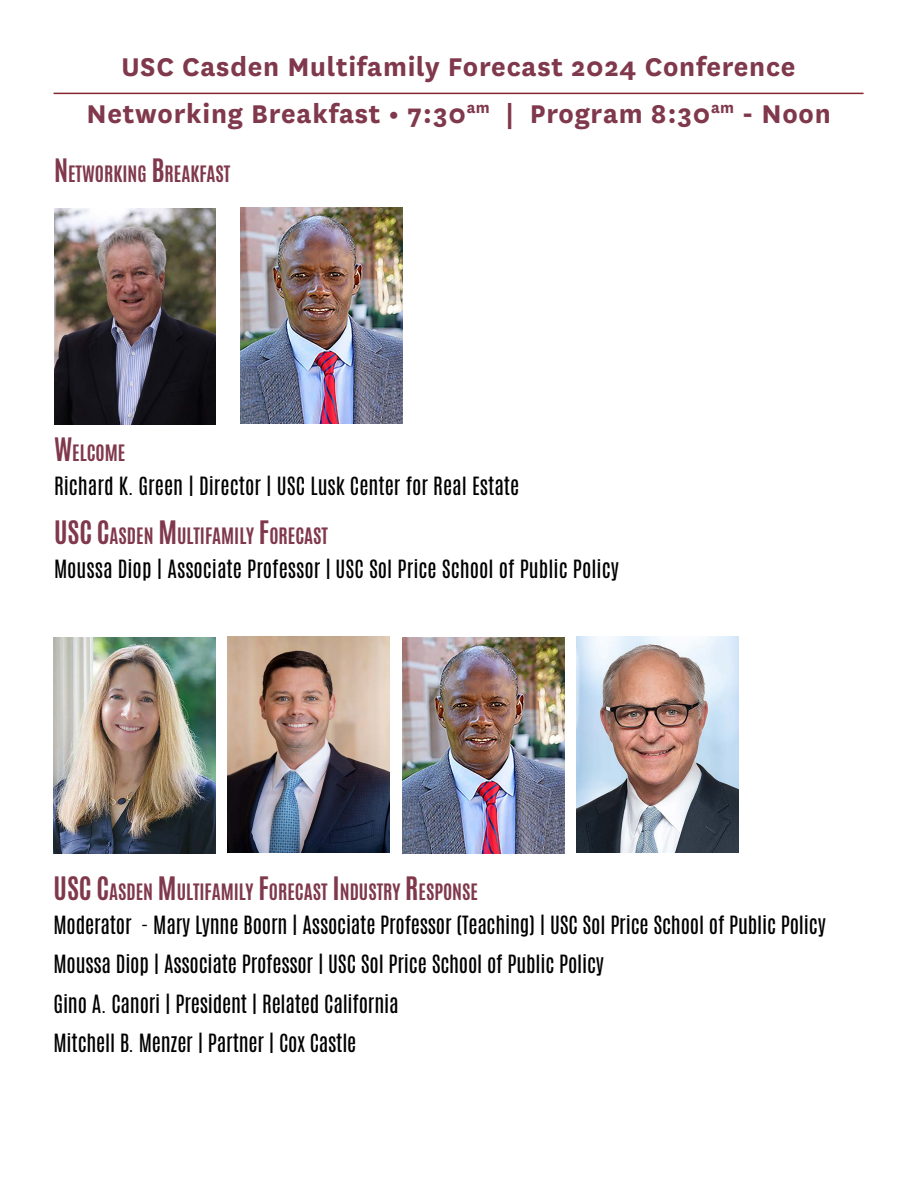
<style>
.page{position:relative;width:918px;height:1188px;background:#fff}
.page>*{position:absolute;margin:0;border:0;box-sizing:border-box;transform-origin:0 0}
.t1{font:700 30px/46.8px "National";letter-spacing:.025em;color:#80384c;text-align:center}
.t2{font:21px/39.5px "Antonio";letter-spacing:-.01em;color:#000}
.t3{font:700 18.9px "Antonio";color:#80384c}
.s1{font-size:27px}
</style>
<div class="page">
<hr style="left:54px;top:93px;width:810px;height:1px;background:#892532">
<img style="left:54px;top:208px;width:162px;height:216px">
<img style="left:54px;top:637px;width:162px;height:216px">
<img style="left:228px;top:636px;width:162px;height:216px">
<img style="left:402px;top:637px;width:162px;height:216px">
<img style="left:577px;top:636px;width:162px;height:216px">
<img style="left:240px;top:208px;width:162px;height:216px">
<h1 class="t1" style="left:86px;top:42px;width:746px">USC Casden Multifamily Forecast 2024 Conference<br>Networking Breakfast • 7:30<sup>am</sup> | Program 8:30<sup>am</sup> - Noon</h1>
<p class="t3" style="left:54px;top:160px;width:178px"><span class="s1">N</span> ETWORKING <span class="s1">B</span>REAKFAST</p>
<p class="t3" style="left:54px;top:439px;width:73px"><span class="s1">W</span>ELCOME</p>
<p class="t2" style="left:54px;top:467px;width:467px">Richard K. Green | Director | USC Lusk Center for Real Estate</p>
<p class="t3" style="left:54px;top:521px;width:276px"><span class="s1">USC C</span>ASDEN <span class="s1">M</span> ULTIFAMILY <span class="s1">F</span>ORECAST</p>
<p class="t2" style="left:54px;top:549px;width:566px">Moussa Diop | Associate Professor | USC Sol Price School of Public Policy</p>
<p class="t3" style="left:54px;top:878px;width:426px"><span class="s1">USC C</span>ASDEN <span class="s1">M</span> ULTIFAMILY <span class="s1">F</span>ORECAST <span class="s1">I</span> NDUSTRY <span class="s1">R</span> ESPONSE</p>
<p class="t2" style="left:54px;top:906px;width:774px">Moderator - Mary Lynne Boorn | Associate Professor (Teaching) | USC Sol Price School of Public Policy Moussa Diop | Associate Professor | USC Sol Price School of Public Policy<br>Gino A. Canori | President | Related California<br>Mitchell B. Menzer | Partner | Cox Castle</p>
</div>
